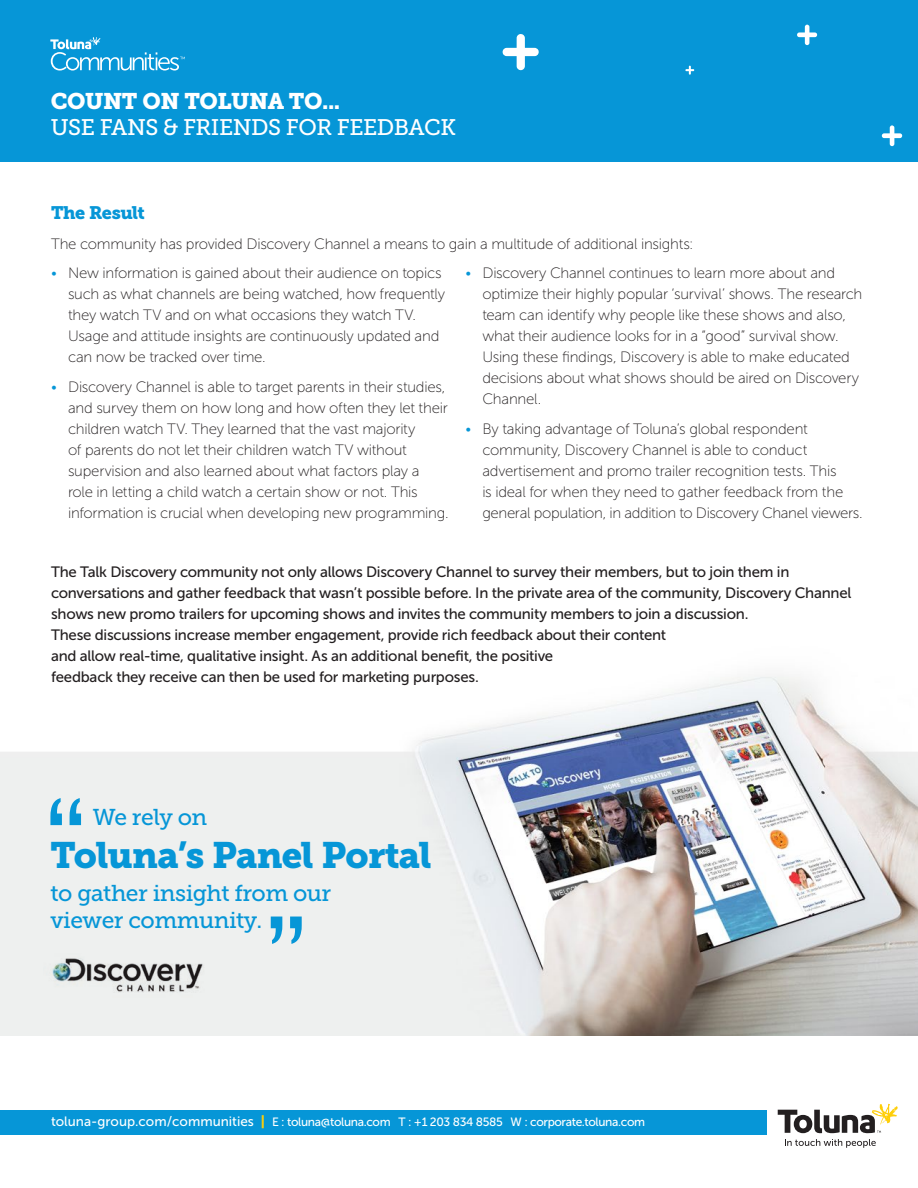
<style>
.page{position:relative;width:918px;height:1188px;background:#fff}
.page>*{position:absolute;margin:0;border:0;box-sizing:border-box;transform-origin:0 0}
.t1{font:36.6px "Museo Slab 900";letter-spacing:-.02em;color:#0696d7}
.t2{font:22.8px/27.5px "Museo Slab 500";letter-spacing:-.02em;color:#0696d7}
.t3{font:22.5px "Museo Slab 500";letter-spacing:-.02em;color:#fff}
.t4{font:22.5px "Museo Slab 900";letter-spacing:-.02em;color:#fff}
.t5{font:18px "Museo Slab 900";letter-spacing:-.03em;color:#0696d7}
.t6{font:15px/21px "Museo Sans 100";letter-spacing:-.015em;color:#231f20}
.t7{font:15px/21px "Museo Sans 500";letter-spacing:-.015em;color:#231f20}
.t8{font:12px "Museo Sans 500";letter-spacing:-.03em;color:#fff}
.s1{color:#0696d7}
.s2{font-size:13.5px}
.s3{font-family:"Museo Sans 900";font-size:13.5px;color:#fece08}
</style>
<div class="page">
<div style="left:0;top:0;width:918px;height:162px;background:#0696d7"></div>
<svg style="left:502px;top:34px;width:37px;height:37px"></svg>
<svg style="left:797px;top:24px;width:21px;height:21px"></svg>
<svg style="left:685px;top:66px;width:9px;height:9px"></svg>
<svg style="left:881px;top:125px;width:22px;height:21px"></svg>
<div style="left:0;top:1110px;width:766px;height:24px;background:#0696d7"></div>
<svg style="left:778px;top:1104px;width:120px;height:29px"></svg>
<svg style="left:785px;top:1139px;width:91px;height:9px"></svg>
<svg style="left:50px;top:37px;width:135px;height:34px"></svg>
<img style="left:0;top:675px;width:918px;height:360px">
<svg style="left:50px;top:798px;width:31px;height:27px"></svg>
<svg style="left:271px;top:917px;width:31px;height:27px"></svg>
<img style="left:43px;top:954px;width:170px;height:44px">
<h3 class="t4" style="left:51px;top:88px;width:291px">COUNT ON TOLUNA TO...</h3>
<h3 class="t3" style="left:51px;top:115px;width:407px">USE FANS &amp; FRIENDS FOR FEEDBACK</h3>
<p class="t5" style="left:51px;top:203px;width:95px">The Result</p>
<p class="t6" style="left:51px;top:233px;width:644px">The community has provided Discovery Channel a means to gain a multitude of additional insights:</p>
<p class="t6" style="left:68px;top:263px;width:379px;text-indent:-17px"><span class="s1">•</span> New information is gained about their audience on topics such as what channels are being watched, how frequently they watch TV and on what occasions they watch TV.<br>Usage and attitude insights are continuously updated and can now be tracked over time.</p>
<p class="t6" style="left:68px;top:376px;width:382px;text-indent:-17px"><span class="s1">•</span> Discovery Channel is able to target parents in their studies, and survey them on how long and how often they let their children watch TV. They learned that the vast majority<br>of parents do not let their children watch TV without supervision and also learned about what factors play a<br>role in letting a child watch a certain show or not. This information is crucial when developing new programming.</p>
<p class="t6" style="left:482px;top:263px;width:381px;text-indent:-17px"><span class="s1">•</span> Discovery Channel continues to learn more about and optimize their highly popular ‘survival’ shows. The research team can identify why people like these shows and also, what their audience looks for in a “good” survival show.<br>Using these findings, Discovery is able to make educated decisions about what shows should be aired on Discovery Channel.</p>
<p class="t6" style="left:482px;top:418px;width:382px;text-indent:-17px"><span class="s1">•</span> By taking advantage of Toluna’s global respondent community, Discovery Channel is able to conduct advertisement and promo trailer recognition tests. This<br>is ideal for when they need to gather feedback from the general population, in addition to Discovery Chanel viewers.</p>
<p class="t7" style="left:51px;top:561px;width:802px">The Talk Discovery community not only allows Discovery Channel to survey their members, but to join them in conversations and gather feedback that wasn’t possible before. In the private area of the community, Discovery Channel shows new promo trailers for upcoming shows and invites the community members to join a discussion.<br>These discussions increase member engagement, provide rich feedback about their content<br>and allow real-time, qualitative insight. As an additional benefit, the positive<br>feedback they receive can then be used for marketing purposes.</p>
<h2 class="t2" style="left:93px;top:804px;width:116px">We rely on</h2>
<h1 class="t1" style="left:50px;top:834px;width:383px">Toluna’s Panel Portal</h1>
<h2 class="t2" style="left:50px;top:879px;width:282px">to gather insight from our viewer community.</h2>
<p class="t8" style="left:51px;top:1115px;width:596px"><span class="s2">toluna-group.com/communities</span> <span class="s3">|</span> E : toluna@toluna.com T : +1 203 834 8585 W : corporate.toluna.com</p>
</div>
